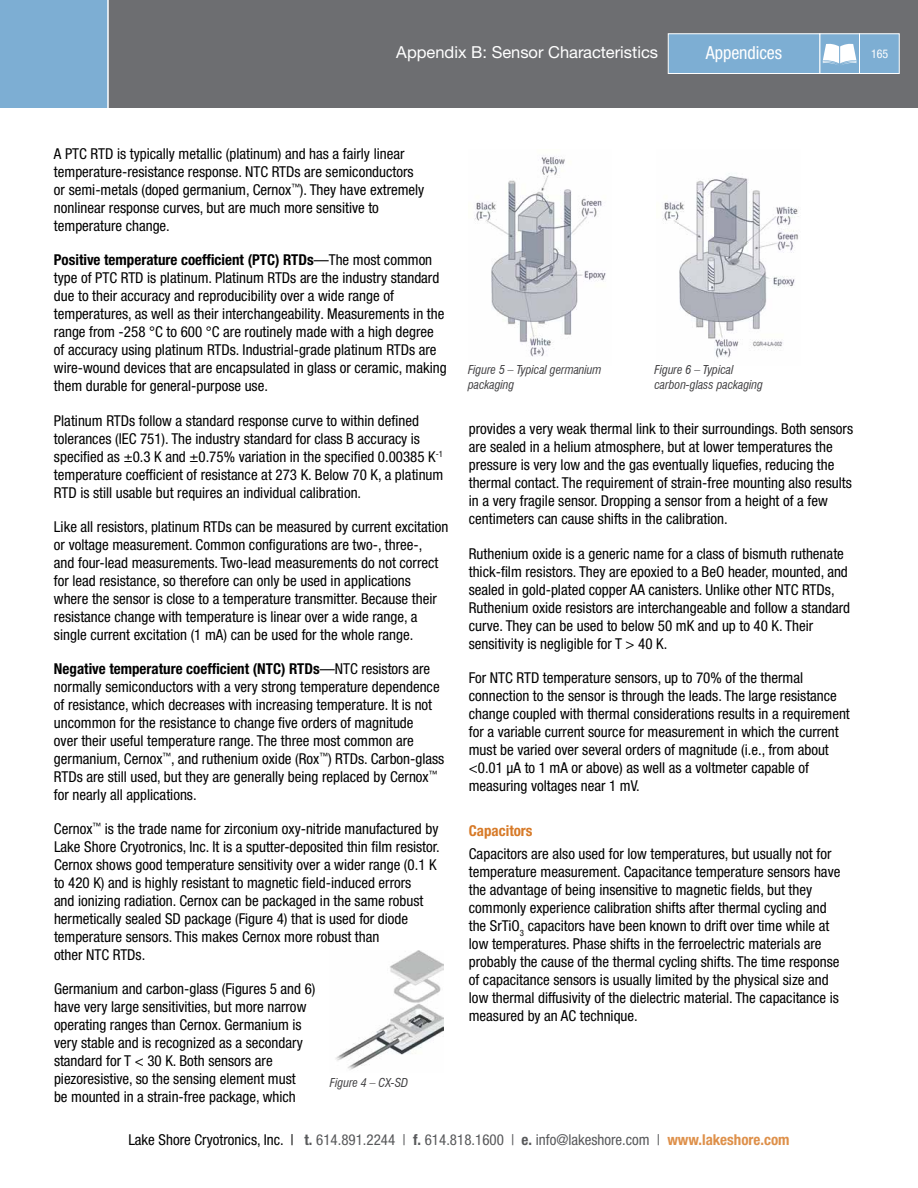
<style>
.page{position:relative;width:918px;height:1188px;background:#fff}
.page>*{position:absolute;margin:0;border:0;box-sizing:border-box;transform-origin:0 0}
.t1{font:condensed 18px "Helvetica Neue LTW1 G";letter-spacing:-.005em;color:#fff}
.t2{font:16.5px "Helvetica Neue LTW1 G";color:#fff}
.t3{font:condensed 15px/18px "Helvetica Neue LTW1 G";color:#000}
.t4{font:condensed 15px "Helvetica Neue LTW1 G";color:#58595b}
.t5{font:700 condensed 15px "Helvetica Neue LTW1 G";color:#d77a28}
.t6{font:italic condensed 12px/14.4px "Swiss 721 BT";letter-spacing:-.005em;color:#414042}
.t7{font:condensed 12px "Helvetica Neue LTW1 G";color:#fff}
.s1{font-weight:700}
.s2{color:#000}
.s3{font-weight:700;color:#de904a}
</style>
<div class="page">
<div style="left:108px;top:0;width:810px;height:108px;background:#6d6e71"></div>
<div style="left:819px;top:33px;width:41px;height:41px;background:#7daed3;border:1px solid #fff"></div>
<svg style="left:823px;top:44px;width:34px;height:21px"></svg>
<div style="left:0;top:0;width:108px;height:108px;background:#7daed3"></div>
<hr style="left:107px;top:0;width:2px;height:116px;background:#fff">
<div style="left:668px;top:33px;width:152px;height:41px;background:#7daed3;border:1px solid #fff"></div>
<div style="left:859px;top:33px;width:41px;height:41px;background:#7daed3;border:1px solid #fff"></div>
<img style="left:474px;top:156px;width:132px;height:201px">
<img style="left:663px;top:176px;width:136px;height:182px">
<img style="left:335px;top:950px;width:108px;height:120px">
<p class="t2" style="left:396px;top:42px;width:263px">Appendix B: Sensor Characteristics</p>
<p class="t1" style="left:706px;top:42px;width:78px">Appendices</p>
<p class="t7" style="left:871px;top:46px;width:19px">165</p>
<p class="t3" style="left:54px;top:145px;width:372px">A PTC RTD is typically metallic (platinum) and has a fairly linear temperature-resistance response. NTC RTDs are semiconductors or semi-metals (doped germanium, Cernox<sup>™</sup>). They have extremely nonlinear response curves, but are much more sensitive to temperature change.</p>
<p class="t3" style="left:54px;top:251px;width:394px"><span class="s1">Positive temperature coefficient (PTC) RTDs</span>—The most common type of PTC RTD is platinum. Platinum RTDs are the industry standard due to their accuracy and reproducibility over a wide range of temperatures, as well as their interchangeability. Measurements in the range from -258 °C to 600 °C are routinely made with a high degree of accuracy using platinum RTDs. Industrial-grade platinum RTDs are wire-wound devices that are encapsulated in glass or ceramic, making them durable for general-purpose use.</p>
<p class="t3" style="left:54px;top:411px;width:391px">Platinum RTDs follow a standard response curve to within defined tolerances (IEC 751). The industry standard for class B accuracy is specified as ±0.3 K and ±0.75% variation in the specified 0.00385 K<sup>-1 </sup>temperature coefficient of resistance at 273 K. Below 70 K, a platinum RTD is still usable but requires an individual calibration.</p>
<p class="t3" style="left:54px;top:518px;width:396px">Like all resistors, platinum RTDs can be measured by current excitation or voltage measurement. Common configurations are two-, three-,<br>and four-lead measurements. Two-lead measurements do not correct for lead resistance, so therefore can only be used in applications where the sensor is close to a temperature transmitter. Because their resistance change with temperature is linear over a wide range, a single current excitation (1 mA) can be used for the whole range.</p>
<p class="t3" style="left:54px;top:660px;width:392px"><span class="s1">Negative temperature coefficient (NTC) RTDs</span>—NTC resistors are normally semiconductors with a very strong temperature dependence of resistance, which decreases with increasing temperature. It is not uncommon for the resistance to change five orders of magnitude<br>over their useful temperature range. The three most common are germanium, Cernox<sup>™</sup>, and ruthenium oxide (Rox<sup>™</sup>) RTDs. Carbon-glass RTDs are still used, but they are generally being replaced by Cernox<sup>™ </sup>for nearly all applications.</p>
<p class="t3" style="left:54px;top:820px;width:387px">Cernox<sup>™</sup> is the trade name for zirconium oxy-nitride manufactured by Lake Shore Cryotronics, Inc. It is a sputter-deposited thin film resistor.<br>Cernox shows good temperature sensitivity over a wider range (0.1 K to 420 K) and is highly resistant to magnetic field-induced errors<br>and ionizing radiation. Cernox can be packaged in the same robust hermetically sealed SD package (Figure 4) that is used for diode temperature sensors. This makes Cernox more robust than<br>other NTC RTDs.</p>
<p class="t3" style="left:54px;top:980px;width:263px">Germanium and carbon-glass (Figures 5 and 6) have very large sensitivities, but more narrow operating ranges than Cernox. Germanium is very stable and is recognized as a secondary standard for T &lt; 30 K. Both sensors are piezoresistive, so the sensing element must<br>be mounted in a strain-free package, which</p>
<p class="t6" style="left:330px;top:1076px;width:80px">Figure 4 – CX-SD</p>
<p class="t6" style="left:468px;top:363px;width:135px">Figure 5 – Typical germanium packaging</p>
<p class="t6" style="left:655px;top:363px;width:110px">Figure 6 – Typical carbon-glass packaging</p>
<p class="t3" style="left:469px;top:420px;width:386px">provides a very weak thermal link to their surroundings. Both sensors are sealed in a helium atmosphere, but at lower temperatures the pressure is very low and the gas eventually liquefies, reducing the thermal contact. The requirement of strain-free mounting also results in a very fragile sensor. Dropping a sensor from a height of a few centimeters can cause shifts in the calibration.</p>
<p class="t3" style="left:469px;top:544px;width:383px">Ruthenium oxide is a generic name for a class of bismuth ruthenate thick-film resistors. They are epoxied to a BeO header, mounted, and sealed in gold-plated copper AA canisters. Unlike other NTC RTDs, Ruthenium oxide resistors are interchangeable and follow a standard curve. They can be used to below 50 mK and up to 40 K. Their sensitivity is negligible for T &gt; 40 K.</p>
<p class="t3" style="left:469px;top:668px;width:383px">For NTC RTD temperature sensors, up to 70% of the thermal connection to the sensor is through the leads. The large resistance change coupled with thermal considerations results in a requirement for a variable current source for measurement in which the current must be varied over several orders of magnitude (i.e., from about &lt;0.01 µA to 1 mA or above) as well as a voltmeter capable of measuring voltages near 1 mV.</p>
<p class="t5" style="left:469px;top:821px;width:65px">Capacitors</p>
<p class="t3" style="left:469px;top:845px;width:373px">Capacitors are also used for low temperatures, but usually not for temperature measurement. Capacitance temperature sensors have the advantage of being insensitive to magnetic fields, but they commonly experience calibration shifts after thermal cycling and the SrTiO<sub>3</sub> capacitors have been known to drift over time while at low temperatures. Phase shifts in the ferroelectric materials are probably the cause of the thermal cycling shifts. The time response of capacitance sensors is usually limited by the physical size and low thermal diffusivity of the dielectric material. The capacitance is measured by an AC technique.</p>
<p class="t4" style="left:128px;top:1131px;width:663px"><span class="s2">Lake Shore Cryotronics, Inc. |</span> <span class="s1">t.</span> 614.891.2244 | <span class="s1">f.</span> 614.818.1600 | <span class="s1">e.</span> info@lakeshore.com | <span class="s3">www.lakeshore.com</span></p>
</div>
